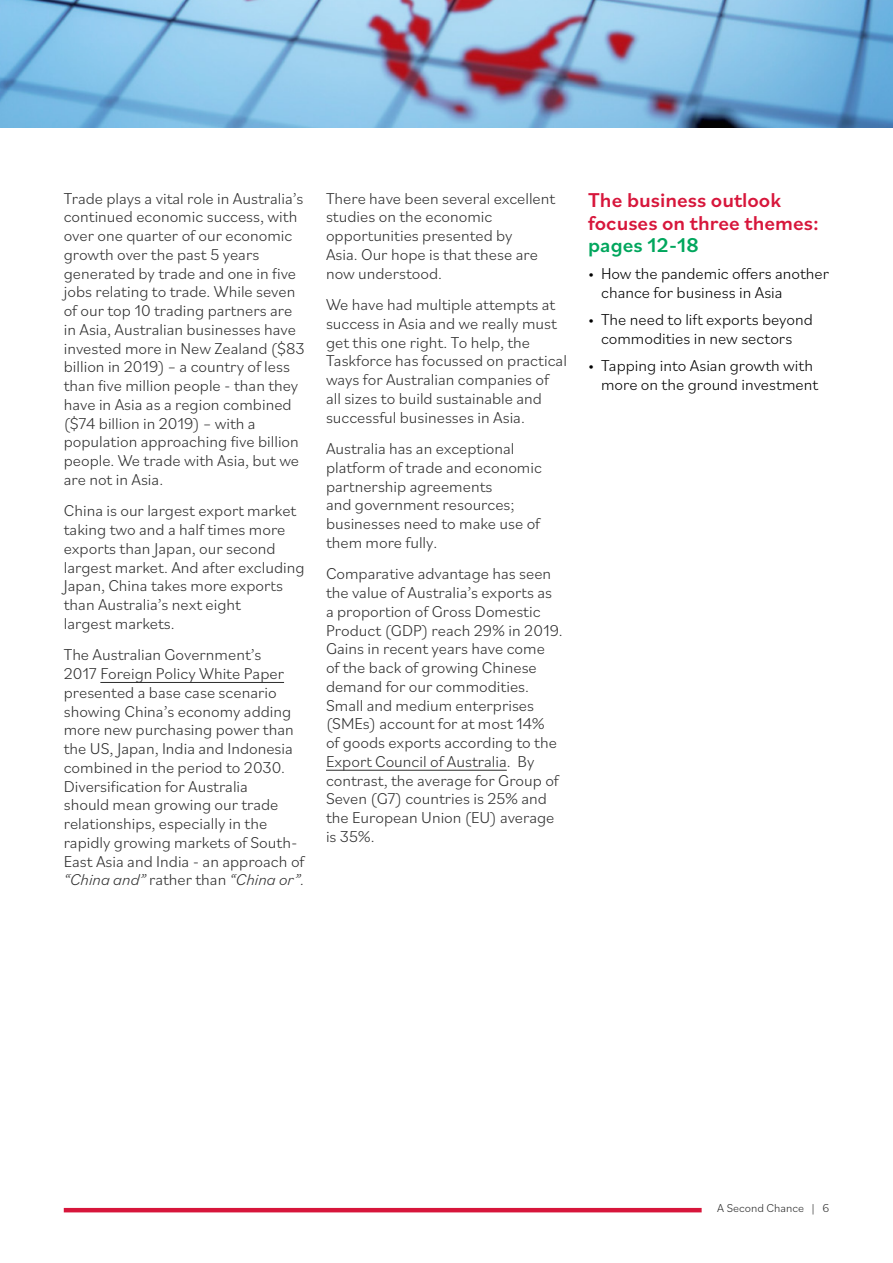
<style>
.page{position:relative;width:893px;height:1263px;background:#fff}
.page>*{position:absolute;margin:0;border:0;box-sizing:border-box;transform-origin:0 0}
.t1{font:500 21px/22.5px "Bilo";color:#d7163b}
.t2{font:500 21px "Bilo";color:#00a65d}
.t3{font:300 16.5px/18.8px "Bilo";color:#2d2d2d}
.t4{font:300 16.5px/18.8px "Bilo";color:#000}
.t5{font:300 12px "Bilo";color:#2d2d2d}
.s1{font-style:italic}
</style>
<div class="page">
<hr style="left:100px;top:682px;width:184px;height:1px;background:#2d2d2d">
<hr style="left:326px;top:770px;width:181px;height:1px;background:#2d2d2d">
<img style="left:0;top:0;width:893px;height:128px">
<hr style="left:64px;top:1208px;width:638px;height:4px;background:#d7163b">
<p class="t3" style="left:64px;top:188px;width:242px">Trade plays a vital role in Australia’s continued economic success, with over one quarter of our economic growth over the past 5 years generated by trade and one in five jobs relating to trade. While seven of our top 10 trading partners are in Asia, Australian businesses have invested more in New Zealand ($83 billion in 2019) – a country of less than five million people - than they have in Asia as a region combined ($74 billion in 2019) – with a population approaching five billion people. We trade with Asia, but we are not in Asia.</p>
<p class="t3" style="left:64px;top:501px;width:242px">China is our largest export market taking two and a half times more exports than Japan, our second largest market. And after excluding<br>Japan, China takes more exports than Australia’s next eight<br>largest markets.</p>
<p class="t3" style="left:64px;top:645px;width:242px">The Australian Government’s<br>2017 Foreign Policy White Paper presented a base case scenario showing China’s economy adding more new purchasing power than the US, Japan, India and Indonesia combined in the period to 2030.<br>Diversification for Australia<br>should mean growing our trade relationships, especially in the rapidly growing markets of South-<br>East Asia and India - an approach of <span class="s1">“China and”</span> rather than <span class="s1">“China or”.</span></p>
<p class="t3" style="left:326px;top:188px;width:230px">There have been several excellent studies on the economic opportunities presented by<br>Asia. Our hope is that these are now understood.</p>
<p class="t3" style="left:326px;top:295px;width:242px">We have had multiple attempts at success in Asia and we really must get this one right. To help, the Taskforce has focussed on practical ways for Australian companies of all sizes to build sustainable and successful businesses in Asia.</p>
<p class="t3" style="left:326px;top:439px;width:218px">Australia has an exceptional platform of trade and economic partnership agreements<br>and government resources; businesses need to make use of them more fully.</p>
<p class="t3" style="left:326px;top:564px;width:238px">Comparative advantage has seen the value of Australia’s exports as a proportion of Gross Domestic<br>Product (GDP) reach 29% in 2019.<br>Gains in recent years have come<br>of the back of growing Chinese demand for our commodities.<br>Small and medium enterprises (SMEs) account for at most 14%<br>of goods exports according to the<br>Export Council of Australia. By contrast, the average for Group of<br>Seven (G7) countries is 25% and the European Union (EU) average is 35%.</p>
<p class="t1" style="left:588px;top:188px;width:232px">The business outlook focuses on three themes:</p>
<p class="t2" style="left:588px;top:231px;width:112px">pages 12-18</p>
<p class="t4" style="left:601px;top:264px;width:230px;text-indent:-13px">• How the pandemic offers another chance for business in Asia</p>
<p class="t4" style="left:588px;top:310px;width:226px;text-align:center">• The need to lift exports beyond commodities in new sectors</p>
<p class="t4" style="left:588px;top:356px;width:231px;text-align:right">• Tapping into Asian growth with more on the ground investment</p>
<p class="t5" style="left:717px;top:1200px;width:113px">A Second Chance | 6</p>
</div>
